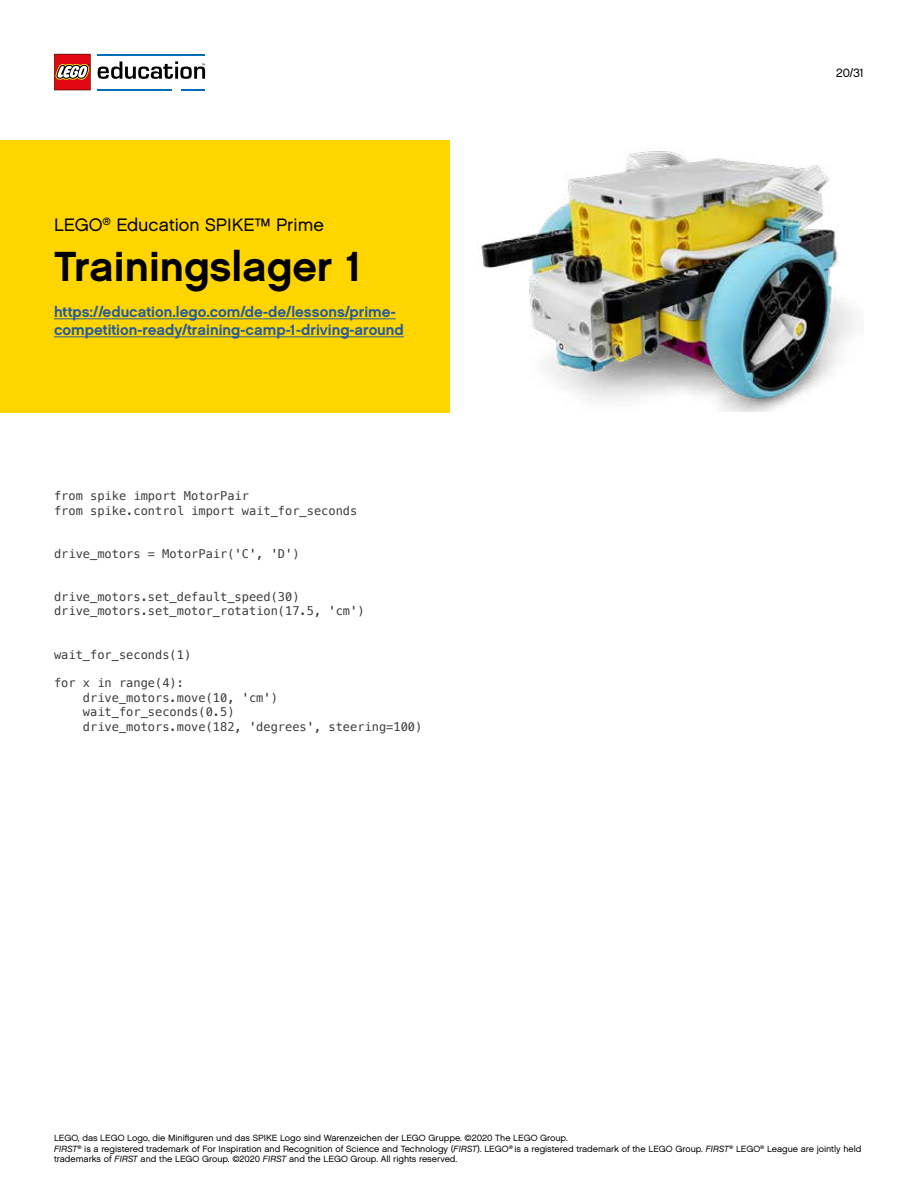
<style>
.page{position:relative;width:918px;height:1188px;background:#fff}
.page>*{position:absolute;margin:0;border:0;box-sizing:border-box;transform-origin:0 0}
.t1{font:700 42px "LEGO Chalet 60";color:#000}
.t2{font:18px "LEGO Chalet 60";color:#000}
.t3{font:700 15px/18px "LEGO Chalet 60";color:#275b9b}
.t4{font:12px/14.4px "Menlo";color:#3c3c3b}
.t5{font:12px "LEGO Chalet 60";color:#000}
.t6{font:9px/10.8px "LEGO Chalet 60";color:#000}
.s1{font-style:italic}
</style>
<div class="page">
<hr style="left:98px;top:54px;width:107px;height:1px;background:#006db7">
<hr style="left:98px;top:89px;width:74px;height:1px;background:#006db7">
<svg style="left:182px;top:89px;width:23px;height:1px"></svg>
<svg style="left:98px;top:61px;width:107px;height:18px"></svg>
<svg style="left:54px;top:54px;width:37px;height:36px"></svg>
<div style="left:0;top:140px;width:450px;height:272px;background:#ffd500"></div>
<img style="left:479px;top:148px;width:379px;height:264px">
<hr style="left:54px;top:318px;width:342px;height:1px;background:#275b9b">
<hr style="left:54px;top:336px;width:350px;height:1px;background:#275b9b">
<h2 class="t2" style="left:54px;top:214px;width:271px">LEGO<sup>®</sup> Education SPIKE™ Prime</h2>
<h1 class="t1" style="left:54px;top:240px;width:310px">Trainingslager 1</h1>
<h3 class="t3" style="left:54px;top:303px;width:351px">https://education.lego.com/de-de/lessons/prime&shy;competition-ready/training-camp-1-driving-around</h3>
<h3 class="t4" style="left:54px;top:489px;width:305px">from spike import MotorPair<br>from spike.control import wait_for_seconds</h3>
<h3 class="t4" style="left:54px;top:547px;width:247px">drive_motors = MotorPair('C', 'D')</h3>
<h3 class="t4" style="left:54px;top:590px;width:312px">drive_motors.set_default_speed(30) drive_motors.set_motor_rotation(17.5, 'cm')</h3>
<h3 class="t4" style="left:54px;top:647px;width:139px">wait_for_seconds(1)</h3>
<h3 class="t4" style="left:83px;top:676px;width:341px;text-indent:-29px">for x in range(4):<br>drive_motors.move(10, 'cm') wait_for_seconds(0.5)<br>drive_motors.move(182, 'degrees', steering=100)</h3>
<h3 class="t5" style="left:836px;top:65px;width:29px">20/31</h3>
<p class="t6" style="left:54px;top:1132px;width:809px">LEGO, das LEGO Logo, die Minifiguren und das SPIKE Logo sind Warenzeichen der LEGO Gruppe. ©2020 The LEGO Group.<br><span class="s1">FIRST</span><sup>®</sup> is a registered trademark of For Inspiration and Recognition of Science and Technology (<span class="s1">FIRST</span>). LEGO<sup>®</sup> is a registered trademark of the LEGO Group. <span class="s1">FIRST</span><sup>®</sup> LEGO<sup>®</sup> League are jointly held trademarks of <span class="s1">FIRST</span> and the LEGO Group. ©2020 <span class="s1">FIRST</span> and the LEGO Group. All rights reserved.</p>
</div>
